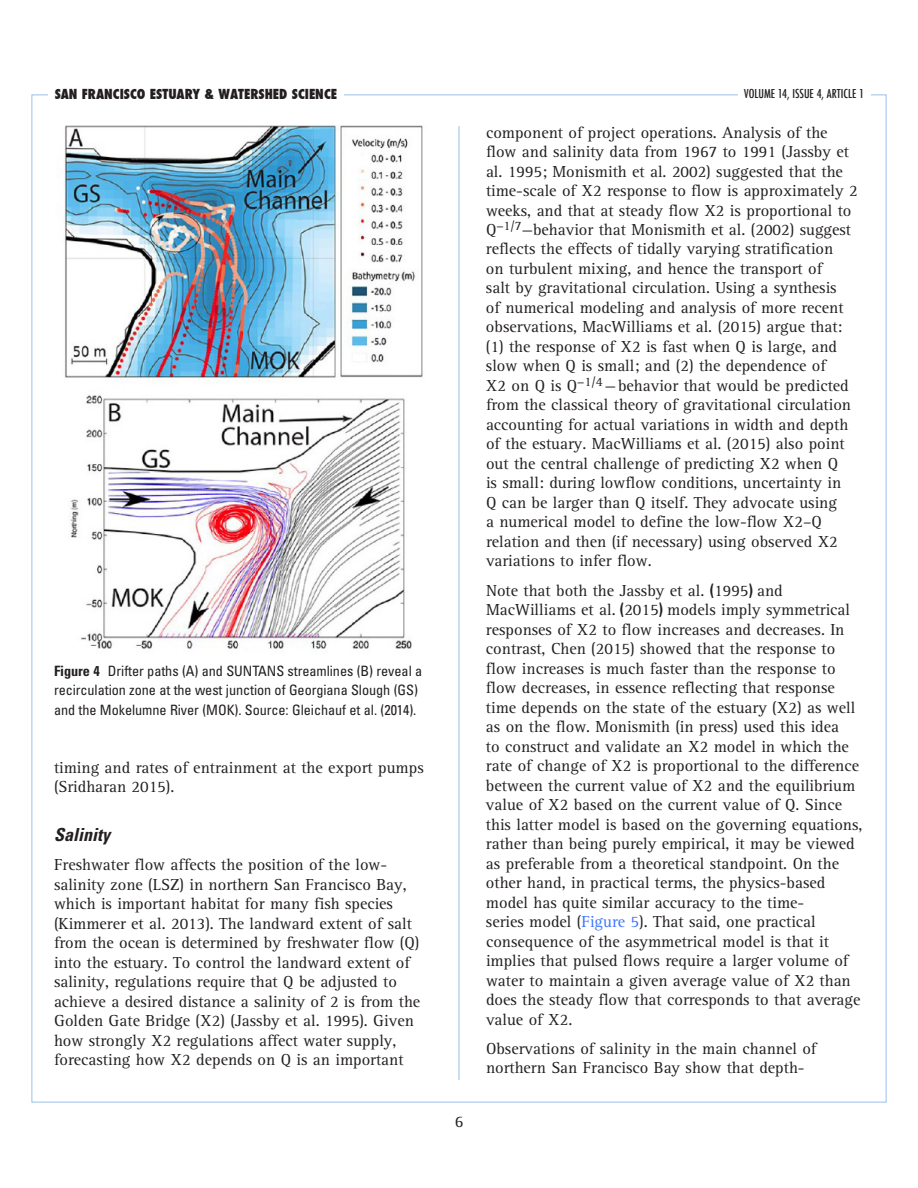
<style>
.page{position:relative;width:918px;height:1188px;background:#fff}
.page>*{position:absolute;margin:0;border:0;box-sizing:border-box;transform-origin:0 0}
.t1{font:italic 700 condensed 18px "Univers";color:#231f20}
.t2{font:16.5px/19.5px "Rotis Serif";color:#231f20}
.t3{font:condensed 14.25px/19.5px "Univers";letter-spacing:-.005em;color:#231f20}
.t4{font:800 condensed 13.5px "Futura";color:#231f20}
.t5{font:500 condensed 12px "Futura";color:#231f20}
.s1{font-weight:700}
.s2{font-family:"Univers";font-weight:700;font-stretch:condensed}
.s3{color:#3c73ff}
</style>
<div class="page">
<hr style="left:459px;top:126px;width:1px;height:954px;background:#99c0e6">
<img style="left:61px;top:126px;width:362px;height:523px">
<p class="t4" style="left:55px;top:84px;width:284px">SAN FRANCISCO ESTUARY &amp; WATERSHED SCIENCE</p>
<p class="t3" style="left:54px;top:661px;width:370px"><span class="s1">Figure 4</span> Drifter paths (A) and SUNTANS streamlines (B) reveal a recirculation zone at the west junction of Georgiana Slough (GS) and the Mokelumne River (MOK). Source: Gleichauf et al. (2014).</p>
<p class="t2" style="left:54px;top:758px;width:371px">timing and rates of entrainment at the export pumps (Sridharan 2015).</p>
<p class="t1" style="left:54px;top:824px;width:58px">Salinity</p>
<p class="t2" style="left:54px;top:856px;width:368px">Freshwater flow affects the position of the low&shy;salinity zone (LSZ) in northern San Francisco Bay, which is important habitat for many fish species (Kimmerer et al. 2013). The landward extent of salt from the ocean is determined by freshwater flow (Q) into the estuary. To control the landward extent of salinity, regulations require that Q be adjusted to achieve a desired distance a salinity of 2 is from the Golden Gate Bridge (X2) (Jassby et al. 1995). Given how strongly X2 regulations affect water supply, forecasting how X2 depends on Q is an important</p>
<p class="t2" style="left:455px;top:1113px;width:10px">6</p>
<p class="t5" style="left:744px;top:86px;width:121px">VOLUME 14, ISSUE 4, ARTICLE 1</p>
<p class="t2" style="left:486px;top:123px;width:373px">component of project operations. Analysis of the flow and salinity data from 1967 to 1991 (Jassby et al. 1995; Monismith et al. 2002) suggested that the time-scale of X2 response to flow is approximately 2 weeks, and that at steady flow X2 is proportional to Q <sup>1/7</sup>—behavior that Monismith et al. (2002) suggest reflects the effects of tidally varying stratification<br>on turbulent mixing, and hence the transport of<br>salt by gravitational circulation. Using a synthesis<br>of numerical modeling and analysis of more recent observations, MacWilliams et al. (2015) argue that: (1) the response of X2 is fast when Q is large, and slow when Q is small; and (2) the dependence of<br>X2 on Q is Q <sup>1/4</sup> —behavior that would be predicted from the classical theory of gravitational circulation accounting for actual variations in width and depth of the estuary. MacWilliams et al. (2015) also point out the central challenge of predicting X2 when Q<br>is small: during lowflow conditions, uncertainty in<br>Q can be larger than Q itself. They advocate using<br>a numerical model to define the low-flow X2–Q relation and then (if necessary) using observed X2 variations to infer flow.</p>
<p class="t2" style="left:486px;top:581px;width:378px">Note that both the Jassby et al. <span class="s2">(</span>1995<span class="s2">)</span> and MacWilliams et al. <span class="s2">(</span>2015<span class="s2">)</span> models imply symmetrical responses of X2 to flow increases and decreases. In contrast, Chen (2015) showed that the response to flow increases is much faster than the response to flow decreases, in essence reflecting that response time depends on the state of the estuary (X2) as well as on the flow. Monismith (in press) used this idea<br>to construct and validate an X2 model in which the rate of change of X2 is proportional to the difference between the current value of X2 and the equilibrium value of X2 based on the current value of Q. Since this latter model is based on the governing equations, rather than being purely empirical, it may be viewed as preferable from a theoretical standpoint. On the other hand, in practical terms, the physics-based model has quite similar accuracy to the time-<br>series model (<span class="s3">Figure 5</span>). That said, one practical consequence of the asymmetrical model is that it implies that pulsed flows require a larger volume of water to maintain a given average value of X2 than does the steady flow that corresponds to that average value of X2.</p>
<p class="t2" style="left:486px;top:1039px;width:332px">Observations of salinity in the main channel of northern San Francisco Bay show that depth-</p>
</div>
